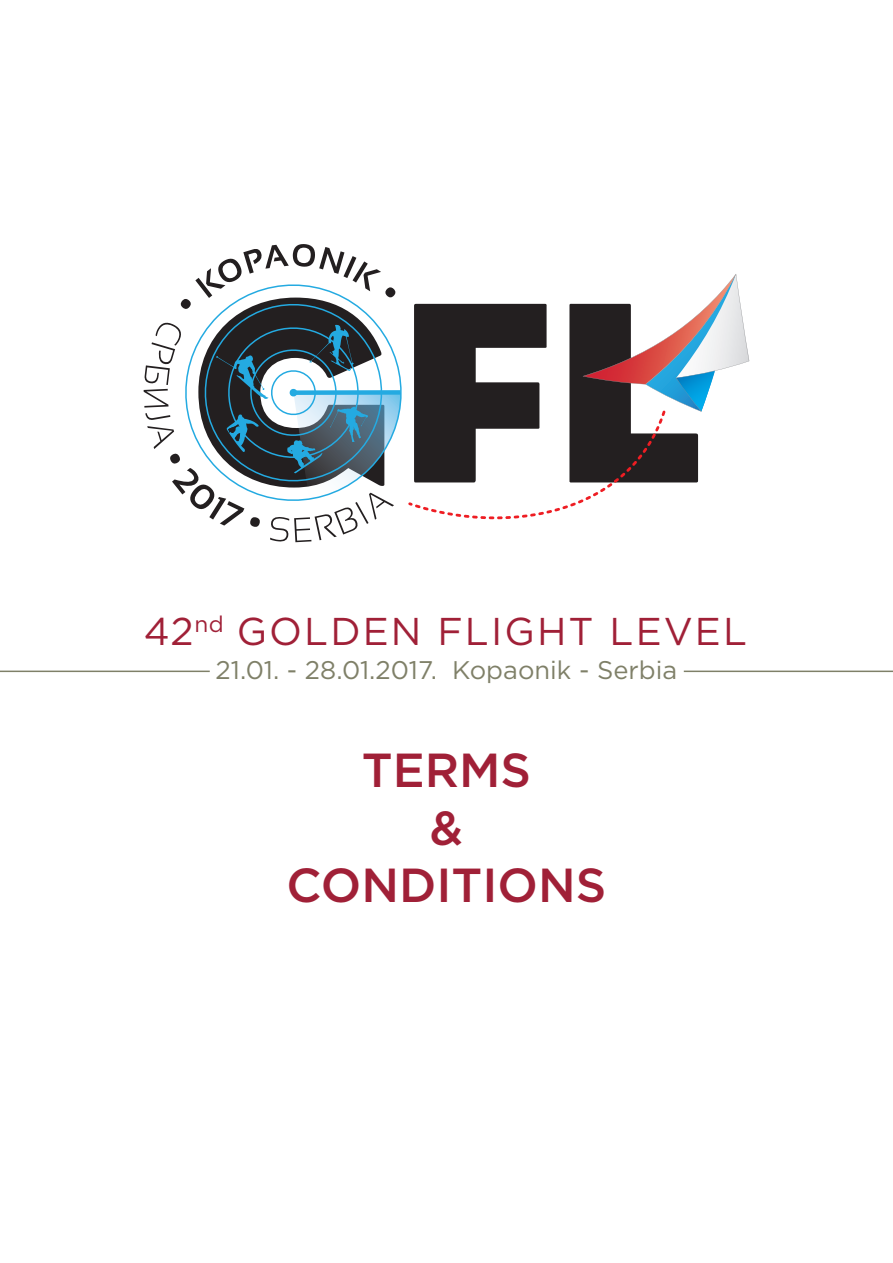
<style>
.page{position:relative;width:893px;height:1263px;background:#fff}
.page>*{position:absolute;margin:0;border:0;box-sizing:border-box;transform-origin:0 0}
.t1{font:500 47.7px/57.3px "Gotham";color:#a02037;text-align:center}
.t2{font:38.7px "Gotham";letter-spacing:.055em;color:#a02037}
.t3{font:25.5px "Gotham";color:#7f8068}
</style>
<div class="page">
<svg style="left:408px;top:274px;width:341px;height:245px"></svg>
<svg style="left:144px;top:244px;width:257px;height:298px"></svg>
<hr style="left:0;top:671px;width:210px;height:1px;background:#7f8068">
<hr style="left:684px;top:671px;width:209px;height:1px;background:#7f8068">
<h2 class="t2" style="left:144px;top:607px;width:605px">42<sup>nd</sup> GOLDEN FLIGHT LEVEL</h2>
<p class="t3" style="left:216px;top:654px;width:463px">21.01. - 28.01.2017. Kopaonik - Serbia</p>
<h1 class="t1" style="left:287px;top:741px;width:321px">TERMS<br>&amp;<br>CONDITIONS</h1>
</div>
